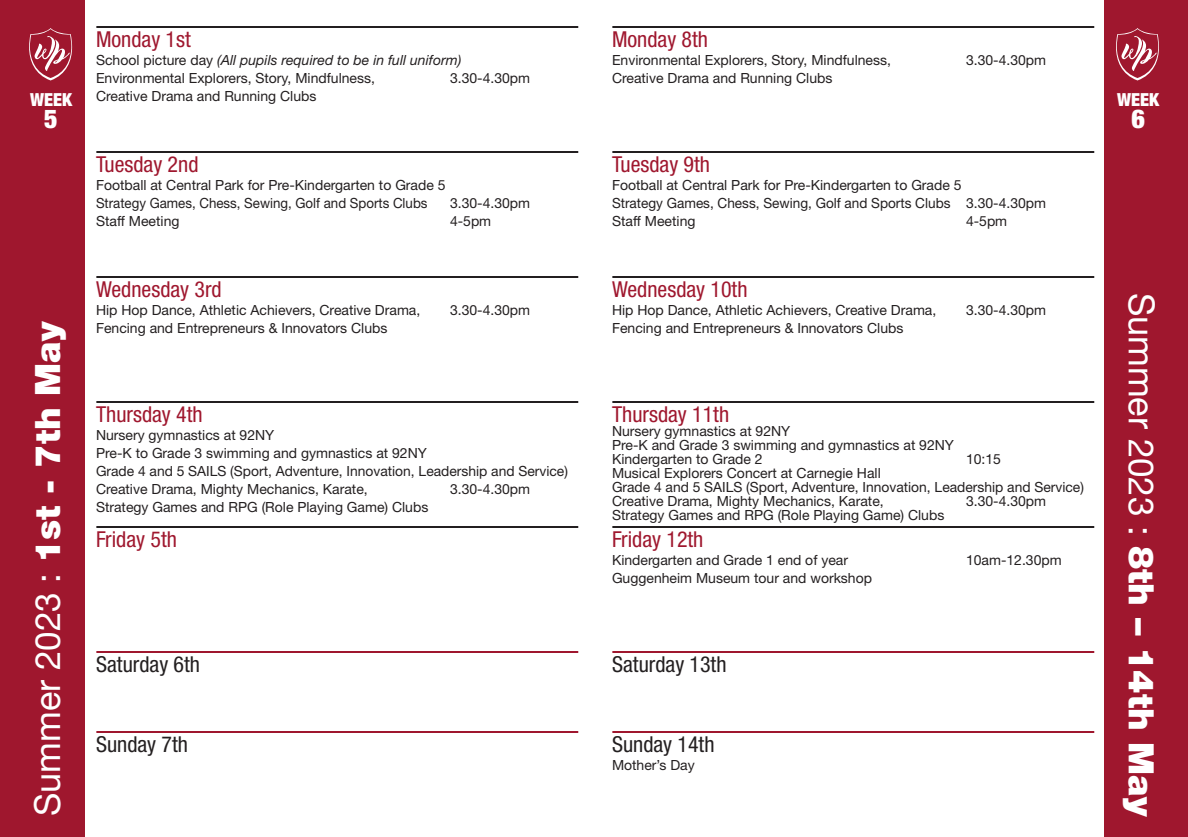
<style>
.page{position:relative;width:1188px;height:837px;background:#fff}
.page>*{position:absolute;margin:0;border:0;box-sizing:border-box;transform-origin:0 0}
.t1{font:900 35px "Helvetica Neue";color:#fff}
.t2{font:900 condensed 26px "Helvetica Neue";color:#fff}
.t3{font:condensed 22px "Helvetica Neue";color:#9f172e}
.t4{font:condensed 22px "Helvetica Neue";color:#231f20}
.t5{font:900 condensed 18px "Helvetica Neue";color:#fff}
.t6{font:14px "Helvetica Neue";color:#231f20}
.t7{font:italic 14px "Helvetica Neue";color:#231f20}
.t8{font:14px "Helvetica Neue";color:#231f20;scale:.95 1}
.s1{font-weight:400;font-size:36px}
.s2{font-weight:400}
.s3{font-style:normal}
</style>
<div class="page">
<hr style="left:612px;top:26px;width:482px;height:2px;background:#231f20">
<hr style="left:612px;top:151px;width:482px;height:2px;background:#231f20">
<hr style="left:612px;top:276px;width:482px;height:2px;background:#231f20">
<hr style="left:612px;top:401px;width:482px;height:2px;background:#231f20">
<hr style="left:612px;top:526px;width:482px;height:2px;background:#231f20">
<hr style="left:612px;top:651px;width:482px;height:2px;background:#9f172e">
<hr style="left:612px;top:731px;width:482px;height:2px;background:#9f172e">
<div style="left:1104px;top:0;width:84px;height:837px;background:#9f172e"></div>
<div style="left:0;top:0;width:84px;height:837px;background:#9f172e"></div>
<hr style="left:96px;top:26px;width:482px;height:2px;background:#231f20">
<hr style="left:96px;top:151px;width:482px;height:2px;background:#231f20">
<hr style="left:96px;top:276px;width:482px;height:2px;background:#231f20">
<hr style="left:96px;top:401px;width:482px;height:2px;background:#231f20">
<hr style="left:96px;top:526px;width:482px;height:2px;background:#231f20">
<hr style="left:96px;top:651px;width:482px;height:2px;background:#9f172e">
<hr style="left:96px;top:731px;width:482px;height:2px;background:#9f172e">
<svg style="left:29px;top:28px;width:43px;height:52px"></svg>
<svg style="left:1116px;top:28px;width:43px;height:52px"></svg>
<p class="t5" style="left:30px;top:89px;width:44px">WEEK</p>
<p class="t2" style="left:44px;top:103px;width:15px">5</p>
<p class="t1" style="left:27px;top:816px;width:497px;rotate:-90deg"><span class="s1">Summer</span> <span class="s2">2023 :</span> 1st - 7th May</p>
<p class="t3" style="left:96px;top:27px;width:96px">Monday 1st</p>
<p class="t7" style="left:96px;top:52px;width:367px"><span class="s3">School picture day</span> (All pupils required to be in full uniform)</p>
<p class="t6" style="left:96px;top:70px;width:281px">Environmental Explorers, Story, Mindfulness,</p>
<p class="t6" style="left:450px;top:70px;width:82px">3.30-4.30pm</p>
<p class="t6" style="left:96px;top:88px;width:222px">Creative Drama and Running Clubs</p>
<p class="t3" style="left:96px;top:152px;width:104px">Tuesday 2nd</p>
<p class="t6" style="left:96px;top:177px;width:351px">Football at Central Park for Pre-Kindergarten to Grade 5</p>
<p class="t8" style="left:96px;top:195px;width:350px">Strategy Games, Chess, Sewing, Golf and Sports Clubs</p>
<p class="t6" style="left:450px;top:195px;width:82px">3.30-4.30pm</p>
<p class="t6" style="left:96px;top:213px;width:85px">Staff Meeting</p>
<p class="t6" style="left:450px;top:213px;width:43px">4-5pm</p>
<p class="t3" style="left:96px;top:277px;width:127px">Wednesday 3rd</p>
<p class="t6" style="left:96px;top:302px;width:326px">Hip Hop Dance, Athletic Achievers, Creative Drama,</p>
<p class="t6" style="left:450px;top:302px;width:82px">3.30-4.30pm</p>
<p class="t6" style="left:96px;top:320px;width:293px">Fencing and Entrepreneurs &amp; Innovators Clubs</p>
<p class="t3" style="left:96px;top:402px;width:108px">Thursday 4th</p>
<p class="t6" style="left:96px;top:427px;width:180px">Nursery gymnastics at 92NY</p>
<p class="t6" style="left:96px;top:445px;width:332px">Pre-K to Grade 3 swimming and gymnastics at 92NY</p>
<p class="t6" style="left:96px;top:463px;width:473px">Grade 4 and 5 SAILS (Sport, Adventure, Innovation, Leadership and Service)</p>
<p class="t6" style="left:96px;top:481px;width:273px">Creative Drama, Mighty Mechanics, Karate,</p>
<p class="t6" style="left:450px;top:481px;width:82px">3.30-4.30pm</p>
<p class="t6" style="left:96px;top:499px;width:334px">Strategy Games and RPG (Role Playing Game) Clubs</p>
<p class="t3" style="left:96px;top:527px;width:82px">Friday 5th</p>
<p class="t4" style="left:96px;top:652px;width:105px">Saturday 6th</p>
<p class="t4" style="left:96px;top:732px;width:93px">Sunday 7th</p>
<p class="t3" style="left:612px;top:27px;width:98px">Monday 8th</p>
<p class="t6" style="left:612px;top:52px;width:281px">Environmental Explorers, Story, Mindfulness,</p>
<p class="t6" style="left:966px;top:52px;width:82px">3.30-4.30pm</p>
<p class="t6" style="left:612px;top:70px;width:222px">Creative Drama and Running Clubs</p>
<p class="t3" style="left:612px;top:152px;width:100px">Tuesday 9th</p>
<p class="t6" style="left:612px;top:177px;width:351px">Football at Central Park for Pre-Kindergarten to Grade 5</p>
<p class="t6" style="left:612px;top:195px;width:436px">Strategy Games, Chess, Sewing, Golf and Sports Clubs 3.30-4.30pm</p>
<p class="t6" style="left:612px;top:213px;width:85px">Staff Meeting</p>
<p class="t6" style="left:966px;top:213px;width:43px">4-5pm</p>
<p class="t3" style="left:612px;top:277px;width:137px">Wednesday 10th</p>
<p class="t6" style="left:612px;top:302px;width:326px">Hip Hop Dance, Athletic Achievers, Creative Drama,</p>
<p class="t6" style="left:966px;top:302px;width:82px">3.30-4.30pm</p>
<p class="t6" style="left:612px;top:320px;width:293px">Fencing and Entrepreneurs &amp; Innovators Clubs</p>
<p class="t3" style="left:612px;top:402px;width:119px">Thursday 11th</p>
<p class="t6" style="left:612px;top:423px;width:180px">Nursery gymnastics at 92NY</p>
<p class="t6" style="left:612px;top:437px;width:344px">Pre-K and Grade 3 swimming and gymnastics at 92NY</p>
<p class="t6" style="left:612px;top:451px;width:152px">Kindergarten to Grade 2</p>
<p class="t6" style="left:966px;top:451px;width:37px">10:15</p>
<p class="t6" style="left:612px;top:465px;width:270px">Musical Explorers Concert at Carnegie Hall</p>
<p class="t6" style="left:612px;top:479px;width:473px">Grade 4 and 5 SAILS (Sport, Adventure, Innovation, Leadership and Service)</p>
<p class="t6" style="left:612px;top:493px;width:273px">Creative Drama, Mighty Mechanics, Karate,</p>
<p class="t6" style="left:966px;top:493px;width:82px">3.30-4.30pm</p>
<p class="t6" style="left:612px;top:507px;width:334px">Strategy Games and RPG (Role Playing Game) Clubs</p>
<p class="t3" style="left:612px;top:527px;width:93px">Friday 12th</p>
<p class="t6" style="left:612px;top:552px;width:238px">Kindergarten and Grade 1 end of year</p>
<p class="t6" style="left:966px;top:552px;width:97px">10am-12.30pm</p>
<p class="t6" style="left:612px;top:570px;width:262px">Guggenheim Museum tour and workshop</p>
<p class="t4" style="left:612px;top:652px;width:116px">Saturday 13th</p>
<p class="t4" style="left:612px;top:732px;width:104px">Sunday 14th</p>
<p class="t6" style="left:612px;top:757px;width:84px">Mother’s Day</p>
<p class="t5" style="left:1117px;top:89px;width:44px">WEEK</p>
<p class="t2" style="left:1131px;top:103px;width:15px">6</p>
<p class="t1" style="left:1162px;top:293px;width:526px;rotate:90deg"><span class="s1">Summer</span> <span class="s2">2023 :</span> 8th – 14th May</p>
</div>
